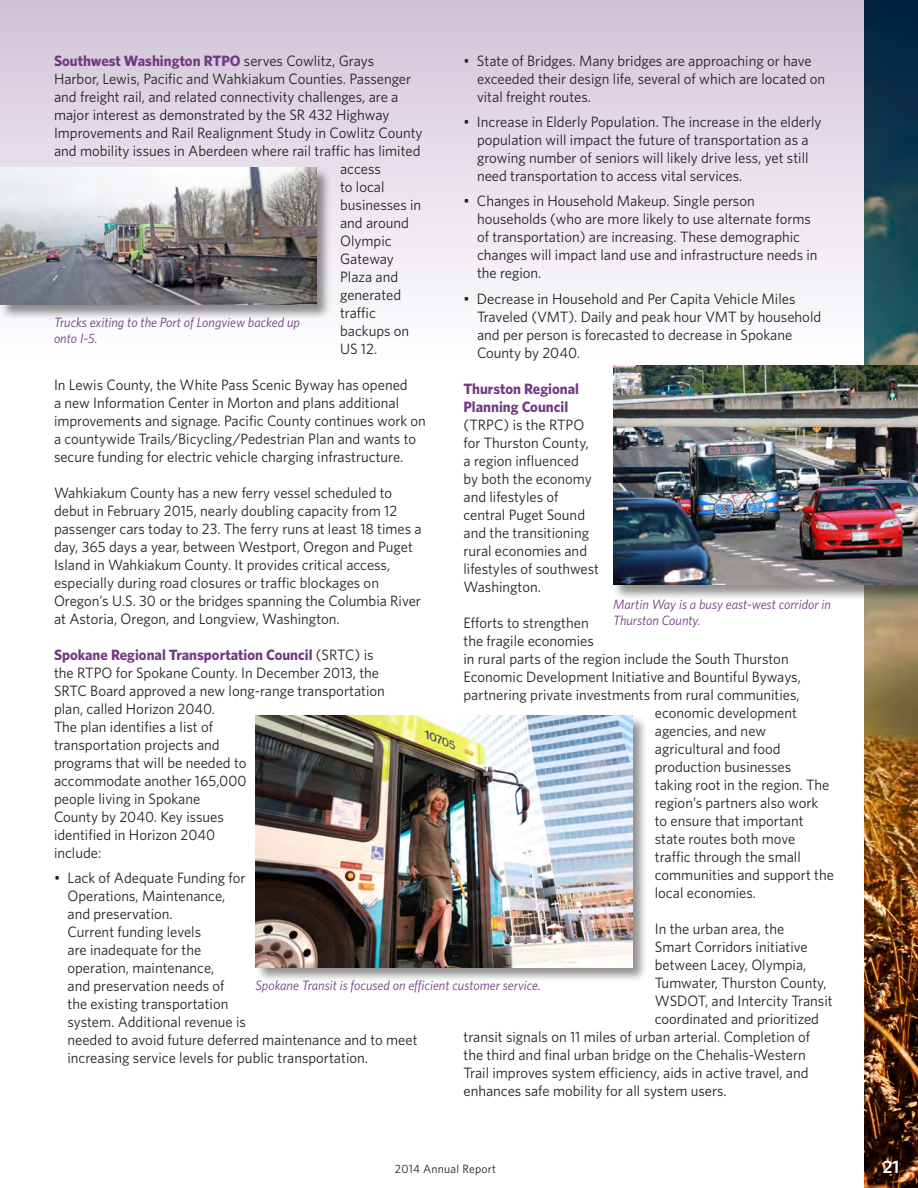
<style>
.page{position:relative;width:918px;height:1188px;background:#fff}
.page>*{position:absolute;margin:0;border:0;box-sizing:border-box;transform-origin:0 0}
.Sub-Sub_Head{font:600 18px "Whitney";color:#fff}
.Sub-Sub_Head-2{font:15px/18px "Whitney";color:#231f20}
.Sub-Sub_Head-3{font:700 15px "Whitney";color:#723983}
.Sub-Sub_Head-4{font:italic 13.5px/16.2px "Whitney";color:#723983}
.Sub-Sub_Head-5{font:12px "Whitney";letter-spacing:.02em;color:#231f20}
.s1{font-weight:400;color:#231f20}
.s2{font-weight:700;color:#723983}
</style>
<div class="page">
<div style="left:0;top:0;width:918px;height:378px;background:linear-gradient(to bottom,#d1c2d7,#fff)"></div>
<img style="left:864px;top:0;width:54px;height:1188px">
<div style="left:0;top:167px;width:332px;height:153px;background:#231f20;opacity:.5"></div>
<img style="left:0;top:168px;width:316px;height:136px">
<div style="left:612px;top:364px;width:306px;height:236px;background:#231f20;opacity:.5"></div>
<img style="left:613px;top:365px;width:305px;height:220px">
<div style="left:255px;top:715px;width:393px;height:268px;background:#231f20;opacity:.5"></div>
<img style="left:255px;top:716px;width:377px;height:251px">
<p class="Sub-Sub_Head-3" style="left:54px;top:52px;width:322px">Southwest Washington RTPO <span class="s1">serves Cowlitz, Grays</span></p>
<p class="Sub-Sub_Head-2" style="left:54px;top:70px;width:359px">Harbor, Lewis, Pacific and Wahkiakum Counties. Passenger</p>
<p class="Sub-Sub_Head-2" style="left:54px;top:88px;width:346px">and freight rail, and related connectivity challenges, are a</p>
<p class="Sub-Sub_Head-2" style="left:54px;top:106px;width:337px">major interest as demonstrated by the SR 432 Highway</p>
<p class="Sub-Sub_Head-2" style="left:54px;top:124px;width:370px">Improvements and Rail Realignment Study in Cowlitz County</p>
<p class="Sub-Sub_Head-2" style="left:54px;top:142px;width:368px">and mobility issues in Aberdeen where rail traffic has limited</p>
<p class="Sub-Sub_Head-2" style="left:340px;top:160px;width:42px">access</p>
<p class="Sub-Sub_Head-2" style="left:340px;top:178px;width:46px">to local</p>
<p class="Sub-Sub_Head-2" style="left:340px;top:196px;width:83px">businesses in</p>
<p class="Sub-Sub_Head-2" style="left:340px;top:214px;width:70px">and around</p>
<p class="Sub-Sub_Head-2" style="left:340px;top:232px;width:53px">Olympic</p>
<p class="Sub-Sub_Head-2" style="left:340px;top:250px;width:55px">Gateway</p>
<p class="Sub-Sub_Head-2" style="left:340px;top:268px;width:60px">Plaza and</p>
<p class="Sub-Sub_Head-2" style="left:340px;top:286px;width:63px">generated</p>
<p class="Sub-Sub_Head-2" style="left:340px;top:304px;width:37px">traffic</p>
<p class="Sub-Sub_Head-2" style="left:340px;top:322px;width:71px">backups on</p>
<p class="Sub-Sub_Head-2" style="left:340px;top:340px;width:39px">US 12.</p>
<p class="Sub-Sub_Head-2" style="left:54px;top:376px;width:374px">In Lewis County, the White Pass Scenic Byway has opened<br>a new Information Center in Morton and plans additional improvements and signage. Pacific County continues work on a countywide Trails/Bicycling/Pedestrian Plan and wants to secure funding for electric vehicle charging infrastructure.</p>
<p class="Sub-Sub_Head-2" style="left:54px;top:484px;width:369px">Wahkiakum County has a new ferry vessel scheduled to debut in February 2015, nearly doubling capacity from 12 passenger cars today to 23. The ferry runs at least 18 times a day, 365 days a year, between Westport, Oregon and Puget Island in Wahkiakum County. It provides critical access, especially during road closures or traffic blockages on Oregon’s U.S. 30 or the bridges spanning the Columbia River at Astoria, Oregon, and Longview, Washington.</p>
<p class="Sub-Sub_Head-2" style="left:54px;top:646px;width:332px"><span class="s2">Spokane Regional Transportation Council</span> (SRTC) is the RTPO for Spokane County. In December 2013, the<br>SRTC Board approved a new long-range transportation plan, called Horizon 2040.<br>The plan identifies a list of<br>transportation projects and<br>programs that will be needed to<br>accommodate another 165,000<br>people living in Spokane<br>County by 2040. Key issues<br>identified in Horizon 2040<br>include:</p>
<p class="Sub-Sub_Head-2" style="left:68px;top:869px;width:352px;text-indent:-14px">• Lack of Adequate Funding for<br>Operations, Maintenance,<br>and preservation.<br>Current funding levels<br>are inadequate for the<br>operation, maintenance,<br>and preservation needs of<br>the existing transportation<br>system. Additional revenue is<br>needed to avoid future deferred maintenance and to meet increasing service levels for public transportation.</p>
<p class="Sub-Sub_Head-2" style="left:477px;top:52px;width:350px;text-indent:-14px">• State of Bridges. Many bridges are approaching or have exceeded their design life, several of which are located on vital freight routes.</p>
<p class="Sub-Sub_Head-2" style="left:477px;top:113px;width:346px;text-indent:-14px">• Increase in Elderly Population. The increase in the elderly population will impact the future of transportation as a growing number of seniors will likely drive less, yet still need transportation to access vital services.</p>
<p class="Sub-Sub_Head-2" style="left:477px;top:192px;width:342px;text-indent:-14px">• Changes in Household Makeup. Single person households (who are more likely to use alternate forms of transportation) are increasing. These demographic changes will impact land use and infrastructure needs in the region.</p>
<p class="Sub-Sub_Head-2" style="left:477px;top:289px;width:346px;text-indent:-14px">• Decrease in Household and Per Capita Vehicle Miles Traveled (VMT). Daily and peak hour VMT by household and per person is forecasted to decrease in Spokane County by 2040.</p>
<p class="Sub-Sub_Head-2" style="left:464px;top:379px;width:137px"><span class="s2">Thurston Regional<br>Planning Council </span>(TRPC) is the RTPO for Thurston County, a region influenced<br>by both the economy and lifestyles of central Puget Sound and the transitioning rural economies and lifestyles of southwest<br>Washington.</p>
<p class="Sub-Sub_Head-2" style="left:464px;top:613px;width:127px">Efforts to strengthen</p>
<p class="Sub-Sub_Head-2" style="left:464px;top:631px;width:132px">the fragile economies</p>
<p class="Sub-Sub_Head-2" style="left:464px;top:649px;width:327px">in rural parts of the region include the South Thurston</p>
<p class="Sub-Sub_Head-2" style="left:464px;top:667px;width:339px">Economic Development Initiative and Bountiful Byways,</p>
<p class="Sub-Sub_Head-2" style="left:464px;top:685px;width:338px">partnering private investments from rural communities,</p>
<p class="Sub-Sub_Head-2" style="left:655px;top:703px;width:144px">economic development</p>
<p class="Sub-Sub_Head-2" style="left:655px;top:721px;width:113px">agencies, and new</p>
<p class="Sub-Sub_Head-2" style="left:655px;top:739px;width:127px">agricultural and food</p>
<p class="Sub-Sub_Head-2" style="left:655px;top:757px;width:138px">production businesses</p>
<p class="Sub-Sub_Head-2" style="left:655px;top:775px;width:176px">taking root in the region. The</p>
<p class="Sub-Sub_Head-2" style="left:655px;top:793px;width:165px">region’s partners also work</p>
<p class="Sub-Sub_Head-2" style="left:655px;top:811px;width:150px">to ensure that important</p>
<p class="Sub-Sub_Head-2" style="left:655px;top:829px;width:142px">state routes both move</p>
<p class="Sub-Sub_Head-2" style="left:655px;top:847px;width:147px">traffic through the small</p>
<p class="Sub-Sub_Head-2" style="left:655px;top:865px;width:181px">communities and support the</p>
<p class="Sub-Sub_Head-2" style="left:655px;top:883px;width:103px">local economies.</p>
<p class="Sub-Sub_Head-2" style="left:655px;top:919px;width:131px">In the urban area, the</p>
<p class="Sub-Sub_Head-2" style="left:655px;top:937px;width:154px">Smart Corridors initiative</p>
<p class="Sub-Sub_Head-2" style="left:655px;top:955px;width:153px">between Lacey, Olympia,</p>
<p class="Sub-Sub_Head-2" style="left:655px;top:973px;width:173px">Tumwater, Thurston County,</p>
<p class="Sub-Sub_Head-2" style="left:655px;top:991px;width:179px">WSDOT, and Intercity Transit</p>
<p class="Sub-Sub_Head-2" style="left:655px;top:1009px;width:166px">coordinated and prioritized</p>
<p class="Sub-Sub_Head-2" style="left:464px;top:1027px;width:348px">transit signals on 11 miles of urban arterial. Completion of</p>
<p class="Sub-Sub_Head-2" style="left:464px;top:1045px;width:344px">the third and final urban bridge on the Chehalis-Western</p>
<p class="Sub-Sub_Head-2" style="left:464px;top:1063px;width:347px">Trail improves system efficiency, aids in active travel, and</p>
<p class="Sub-Sub_Head-2" style="left:464px;top:1081px;width:265px">enhances safe mobility for all system users.</p>
<p class="Sub-Sub_Head-4" style="left:54px;top:314px;width:247px">Trucks exiting to the Port of Longview backed up onto I-5.</p>
<p class="Sub-Sub_Head-4" style="left:613px;top:596px;width:219px">Martin Way is a busy east-west corridor in<br>Thurston County.</p>
<p class="Sub-Sub_Head-4" style="left:255px;top:977px;width:287px">Spokane Transit is focused on efficient customer service.</p>
<p class="Sub-Sub_Head-5" style="left:395px;top:1162px;width:103px">2014 Annual Report</p>
<p class="Sub-Sub_Head" style="left:883px;top:1155px;width:18px">21</p>
</div>
